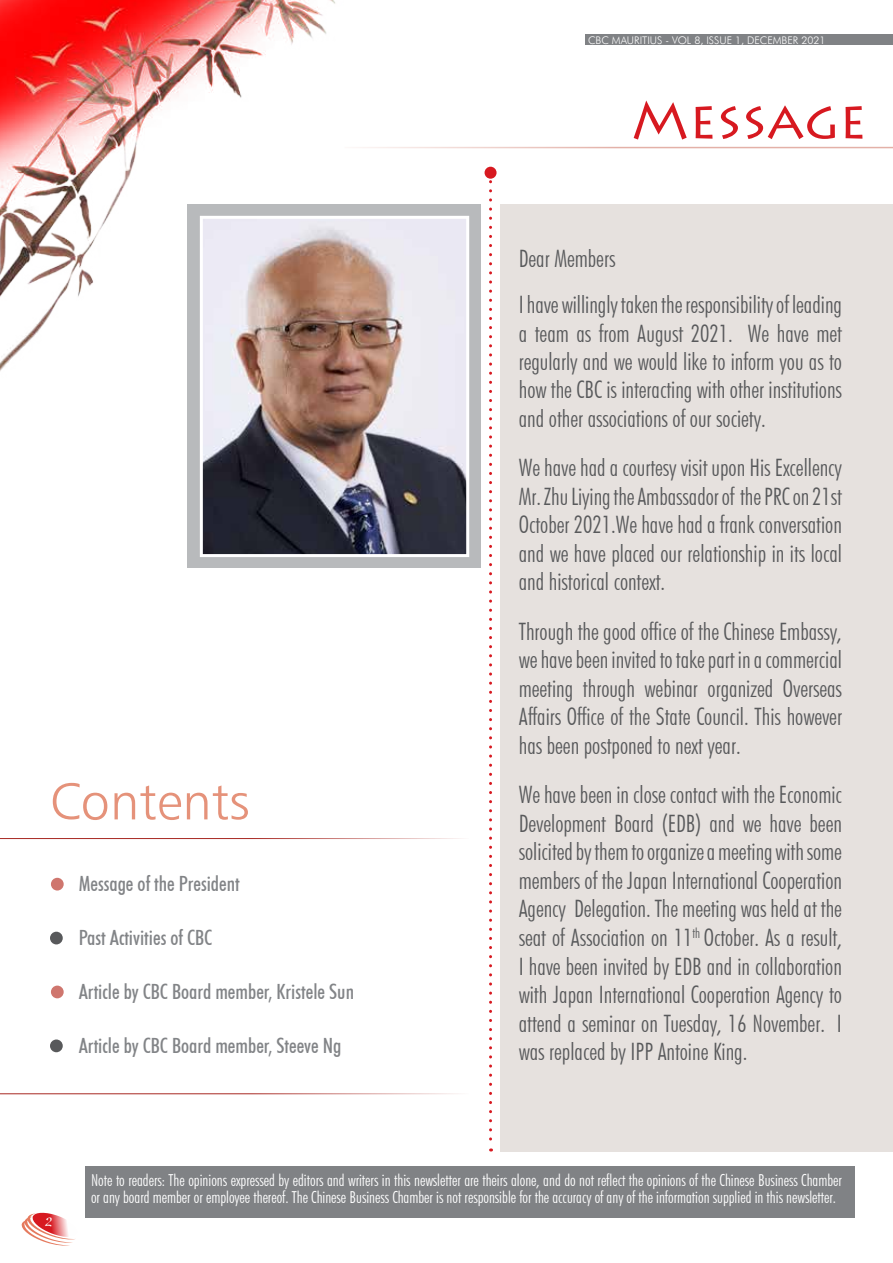
<style>
.page{position:relative;width:893px;height:1263px;background:#fff}
.page>*{position:absolute;margin:0;border:0;box-sizing:border-box;transform-origin:0 0}
.t1{font:52.5px "Humanist 777 BT Light B";color:#e5927a}
.t2{font:52.5px "Lithos Pro";color:#d71920}
.t3{font:300 condensed 24px/28.5px "Futura BT";color:#58595b;text-align:justify}
.t4{font:500 condensed 21px "Futura BT";color:#828487}
.t5{font:300 condensed 16.5px/16.5px "Futura BT";color:#fff}
.t6{font:13.35px "Gaze Normal";color:#fff}
.t7{font:300 10.5px "Futura BT";color:#fff}
</style>
<div class="page">
<img style="left:0;top:0;width:893px;height:1152px">
<div style="left:585px;top:34px;width:308px;height:11px;background:#808285"></div>
<svg style="left:21px;top:1212px;width:54px;height:34px"></svg>
<div style="left:500px;top:204px;width:393px;height:947px;background:#e6e1de"></div>
<div style="left:85px;top:1166px;width:770px;height:52px;background:#808285"></div>
<div style="left:51px;top:878px;width:13px;height:12px;background:#cf766e;border-radius:50%"></div>
<div style="left:51px;top:985px;width:13px;height:13px;background:#cf766e;border-radius:50%"></div>
<div style="left:50px;top:932px;width:13px;height:12px;background:#58595b;border-radius:50%"></div>
<div style="left:50px;top:1039px;width:13px;height:13px;background:#58595b;border-radius:50%"></div>
<div style="left:187px;top:204px;width:293px;height:364px;background:#b8babc"></div>
<img style="left:204px;top:220px;width:261px;height:333px">
<div style="left:200px;top:216px;width:269px;height:341px;border:3px solid #fff"></div>
<svg style="left:489px;top:182px;width:3px;height:969px"></svg>
<div style="left:485px;top:167px;width:12px;height:12px;background:#d71920;border-radius:50%"></div>
<hr style="left:0;top:838px;width:469px;height:1px;background:#a82923">
<hr style="left:0;top:1093px;width:469px;height:1px;background:#a82923">
<hr style="left:344px;top:147px;width:549px;height:1px;background:#e3b1a8">
<p class="t7" style="left:588px;top:33px;width:239px">CBC MAURITIUS - VOL 8, ISSU E 1, DECEMBER 2021</p>
<h1 class="t1" style="left:50px;top:769px;width:201px">Contents</h1>
<p class="t4" style="left:79px;top:871px;width:163px">Message of the President</p>
<p class="t4" style="left:79px;top:925px;width:135px">Past Activities of CBC</p>
<p class="t4" style="left:79px;top:979px;width:277px">Article by CBC Board member, Kristele Sun</p>
<p class="t4" style="left:79px;top:1033px;width:264px">Article by CBC Board member, Steeve Ng</p>
<h1 class="t2" style="left:631px;top:90px;width:237px">Message</h1>
<p class="t3" style="left:519px;top:235px;width:325px;line-height:46.5px">Dear Members<br>I have willingly taken the responsibility of leading</p>
<p class="t3" style="left:519px;top:318px;width:325px">a team as from August 2021. We have met regularly and we would like to inform you as to how the CBC is interacting with other institutions and other associations of our society.</p>
<p class="t3" style="left:519px;top:453px;width:325px">We have had a courtesy visit upon His Excellency Mr. Zhu Liying the Ambassador of the PRC on 21st October 2021.We have had a frank conversation and we have placed our relationship in its local and historical context.</p>
<p class="t3" style="left:519px;top:617px;width:325px">Through the good office of the Chinese Embassy, we have been invited to take part in a commercial meeting through webinar organized Overseas Affairs Office of the State Council. This however has been postponed to next year.</p>
<p class="t3" style="left:519px;top:780px;width:325px">We have been in close contact with the Economic Development Board (EDB) and we have been solicited by them to organize a meeting with some members of the Japan International Cooperation Agency Delegation. The meeting was held at the seat of Association on 11<sup>th</sup> October. As a result, I have been invited by EDB and in collaboration with Japan International Cooperation Agency to attend a seminar on Tuesday, 16 November. I was replaced by IPP Antoine King.</p>
<p class="t6" style="left:45px;top:1215px;width:9px">2</p>
<p class="t5" style="left:91px;top:1172px;width:752px">Note to readers: The opinions expressed by editors and writers in this newsletter are theirs alone, and do not reflect the opinions of the Chinese Business Chamber or any board member or employee thereof. The Chinese Business Chamber is not responsible for the accuracy of any of the information supplied in this newsletter.</p>
</div>
